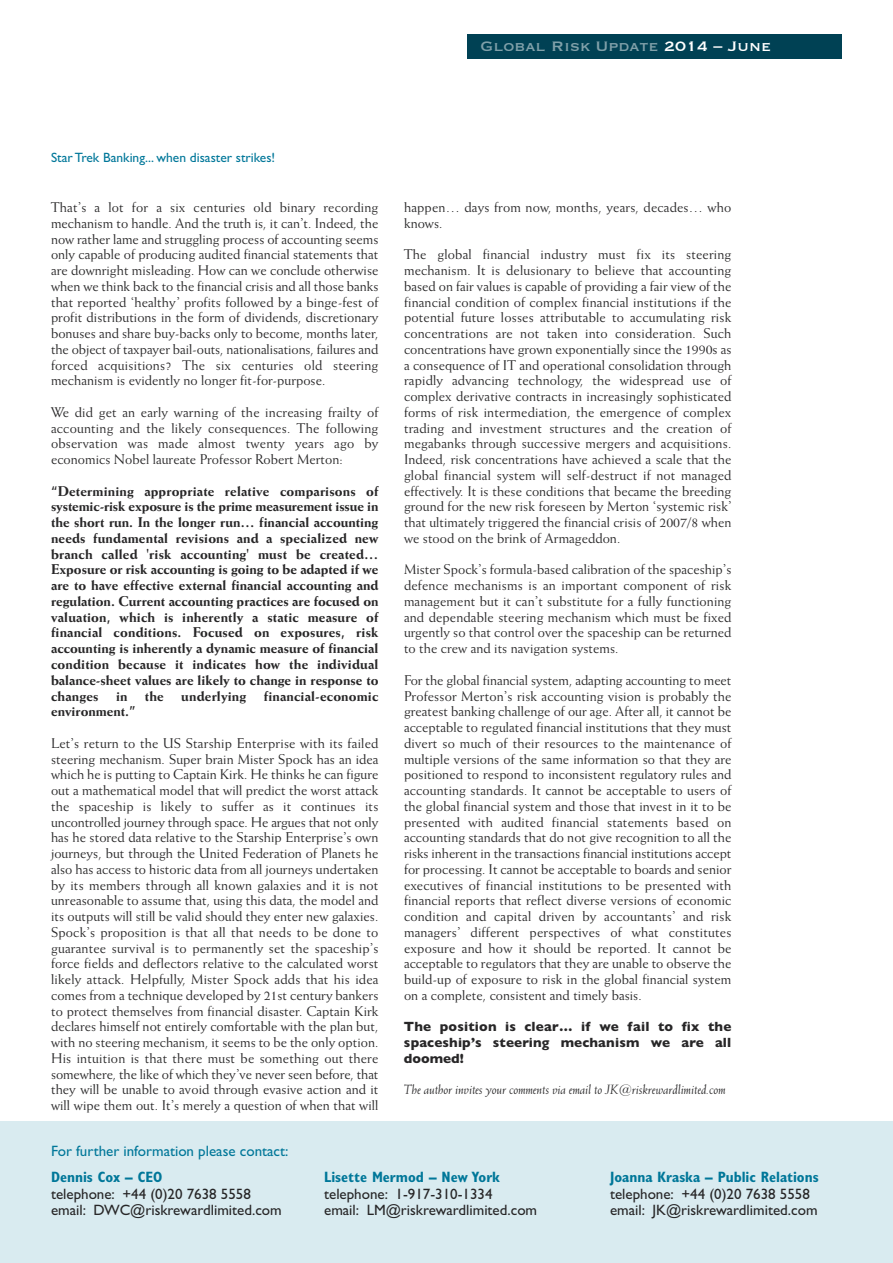
<style>
.page{position:relative;width:893px;height:1263px;background:#fff}
.page>*{position:absolute;margin:0;border:0;box-sizing:border-box;transform-origin:0 0}
.t1{font:18px "Copperplate";color:#80a0a9}
.t2{font:15px/16.5px "Gill Sans";color:#272627}
.t3{font:700 condensed 15px "Gill Sans";color:#079}
.t4{font:15px "Gill Sans";color:#079}
.t5{font:14.25px/15.8px "Weiss BT";color:#272627;text-align:justify}
.t6{font:800 14.25px/15.8px "Weiss BT";letter-spacing:.01em;color:#272627;text-align:justify}
.t7{font:700 13.5px/15.8px "Gill Sans";letter-spacing:.01em;color:#272627;text-align:justify}
.t8{font:italic 13.5px "Weiss BT";color:#272627}
.t9{font:13.5px "Gill Sans";color:#079}
.s1{color:#fff}
</style>
<div class="page">
<div style="left:468px;top:34px;width:374px;height:24px;background:#004154"></div>
<div style="left:0;top:1121px;width:893px;height:142px;background:#d9ebf0"></div>
<p class="t1" style="left:480px;top:34px;width:292px">Global Risk Update <span class="s1">2014 – June</span></p>
<p class="t9" style="left:51px;top:150px;width:226px">Star Trek Banking... when disaster strikes!</p>
<p class="t5" style="left:51px;top:201px;width:329px">That’s a lot for a six centuries old binary recording mechanism to handle. And the truth is, it can’t. Indeed, the now rather lame and struggling process of accounting seems only capable of producing audited financial statements that are downright misleading. How can we conclude otherwise when we think back to the financial crisis and all those banks that reported ‘healthy’ profits followed by a binge-fest of profit distributions in the form of dividends, discretionary bonuses and share buy-backs only to become, months later, the object of taxpayer bail-outs, nationalisations, failures and forced acquisitions? The six centuries old steering mechanism is evidently no longer fit-for-purpose.</p>
<p class="t5" style="left:51px;top:405px;width:329px">We did get an early warning of the increasing frailty of accounting and the likely consequences. The following observation was made almost twenty years ago by economics Nobel laureate Professor Robert Merton:</p>
<p class="t6" style="left:51px;top:484px;width:329px">“Determining appropriate relative comparisons of systemic-risk exposure is the prime measurement issue in the short run. In the longer run… financial accounting needs fundamental revisions and a specialized new branch called 'risk accounting' must be created… Exposure or risk accounting is going to be adapted if we are to have effective external financial accounting and regulation. Current accounting practices are focused on valuation, which is inherently a static measure of financial conditions. Focused on exposures, risk accounting is inherently a dynamic measure of financial condition because it indicates how the individual balance-sheet values are likely to change in response to changes in the underlying financial-economic environment.”</p>
<p class="t5" style="left:51px;top:736px;width:329px">Let’s return to the US Starship Enterprise with its failed steering mechanism. Super brain Mister Spock has an idea which he is putting to Captain Kirk. He thinks he can figure out a mathematical model that will predict the worst attack the spaceship is likely to suffer as it continues its uncontrolled journey through space. He argues that not only has he stored data relative to the Starship Enterprise’s own journeys, but through the United Federation of Planets he also has access to historic data from all journeys undertaken by its members through all known galaxies and it is not unreasonable to assume that, using this data, the model and its outputs will still be valid should they enter new galaxies.<br>Spock’s proposition is that all that needs to be done to guarantee survival is to permanently set the spaceship’s force fields and deflectors relative to the calculated worst likely attack. Helpfully, Mister Spock adds that his idea comes from a technique developed by 21st century bankers to protect themselves from financial disaster. Captain Kirk declares himself not entirely comfortable with the plan but, with no steering mechanism, it seems to be the only option.<br>His intuition is that there must be something out there somewhere, the like of which they’ve never seen before, that they will be unable to avoid through evasive action and it will wipe them out. It’s merely a question of when that will</p>
<p class="t4" style="left:51px;top:1142px;width:239px">For further information please contact:</p>
<p class="t5" style="left:404px;top:201px;width:329px">happen… days from now, months, years, decades… who knows.</p>
<p class="t5" style="left:404px;top:248px;width:329px">The global financial industry must fix its steering mechanism. It is delusionary to believe that accounting based on fair values is capable of providing a fair view of the financial condition of complex financial institutions if the potential future losses attributable to accumulating risk concentrations are not taken into consideration. Such concentrations have grown exponentially since the 1990s as a consequence of IT and operational consolidation through rapidly advancing technology, the widespread use of complex derivative contracts in increasingly sophisticated forms of risk intermediation, the emergence of complex trading and investment structures and the creation of megabanks through successive mergers and acquisitions.<br>Indeed, risk concentrations have achieved a scale that the global financial system will self-destruct if not managed effectively. It is these conditions that became the breeding ground for the new risk foreseen by Merton ‘systemic risk’ that ultimately triggered the financial crisis of 2007/8 when we stood on the brink of Armageddon.</p>
<p class="t5" style="left:404px;top:563px;width:329px">Mister Spock’s formula-based calibration of the spaceship’s defence mechanisms is an important component of risk management but it can’t substitute for a fully functioning and dependable steering mechanism which must be fixed urgently so that control over the spaceship can be returned to the crew and its navigation systems.</p>
<p class="t5" style="left:404px;top:673px;width:329px">For the global financial system, adapting accounting to meet Professor Merton’s risk accounting vision is probably the greatest banking challenge of our age. After all, it cannot be acceptable to regulated financial institutions that they must divert so much of their resources to the maintenance of multiple versions of the same information so that they are positioned to respond to inconsistent regulatory rules and accounting standards. It cannot be acceptable to users of the global financial system and those that invest in it to be presented with audited financial statements based on accounting standards that do not give recognition to all the risks inherent in the transactions financial institutions accept for processing. It cannot be acceptable to boards and senior executives of financial institutions to be presented with financial reports that reflect diverse versions of economic condition and capital driven by accountants’ and risk managers’ different perspectives of what constitutes exposure and how it should be reported. It cannot be acceptable to regulators that they are unable to observe the build-up of exposure to risk in the global financial system on a complete, consistent and timely basis.</p>
<p class="t7" style="left:404px;top:1019px;width:329px">The position is clear… if we fail to fix the spaceship’s steering mechanism we are all doomed!</p>
<p class="t8" style="left:404px;top:1085px;width:324px">The author invites your comments via email to JK@riskrewardlimited.com</p>
<p class="t3" style="left:51px;top:1171px;width:113px">Dennis Cox – CEO</p>
<p class="t2" style="left:51px;top:1185px;width:232px">telephone: +44 (0)20 7638 5558 email: DWC@riskrewardlimited.com</p>
<p class="t3" style="left:324px;top:1171px;width:177px">Lisette Mermod – New York</p>
<p class="t2" style="left:324px;top:1185px;width:215px">telephone: 1-917-310-1334<br>email: LM@riskrewardlimited.com</p>
<p class="t3" style="left:610px;top:1171px;width:210px">Joanna Kraska – Public Relations</p>
<p class="t2" style="left:610px;top:1185px;width:209px">telephone: +44 (0)20 7638 5558 email: JK@riskrewardlimited.com</p>
</div>
